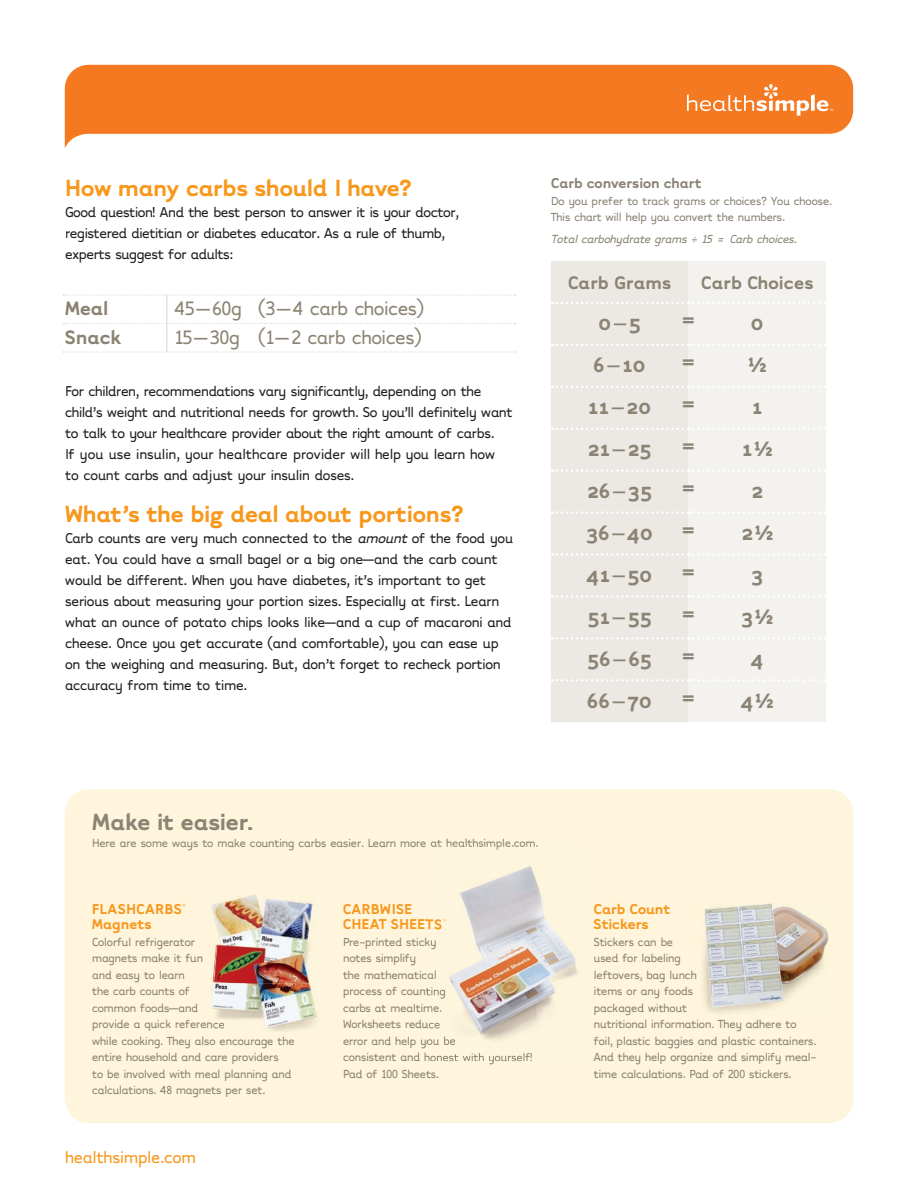
<style>
.page{position:relative;width:918px;height:1188px;background:#fff}
.page>*{position:absolute;margin:0;border:0;box-sizing:border-box;transform-origin:0 0}
.t1{font:27px "HS Tarzana 65 Bold Fancy";letter-spacing:-.015em;color:#f7981d}
.t2{font:27px "HS Tarzana 65 Bold Fancy";letter-spacing:-.015em;color:#8b8474}
.t3{font:24px "HS Tarzana 65 Bold Fancy";color:#8b8474}
.t4{font:24px/42px "HS Tarzana 65 Bold Fancy";color:#8b8474;text-align:justify;scale:1.2 1}
.t5{font:22.5px "HS Tarzana 50 Roman Simple";letter-spacing:-.015em;color:#8b8474}
.t6{font:22.5px "HS Tarzana 70 Heavy Simple";letter-spacing:-.015em;color:#8b8474}
.t7{font:21px "HS Tarzana 65 Bold Fancy";color:#8b8474}
.t8{font:19.5px "HS Tarzana 50 Roman Simple";letter-spacing:-.01em;color:#f7981d}
.t9{font:16.5px/21px "HS Tarzana 50 Roman Simple";letter-spacing:-.015em;color:#231f20}
.t10{font:16.5px/15px "HS Tarzana 70 Heavy Simple";color:#f7981d}
.t11{font:16.5px "HS Tarzana 70 Heavy Simple";letter-spacing:-.01em;color:#8b8474}
.t12{font:13.5px/16.5px "HS Tarzana 50 Roman Simple";letter-spacing:-.015em;color:#8b8474}
.t13{font:italic 13.5px "HS Tarzana 50 Roman Simple";letter-spacing:-.015em;color:#8b8474}
.s1{font-style:italic}
</style>
<div class="page">
<div style="left:65px;top:789px;width:788px;height:334px;background:#fef5dc;border-radius:25px"></div>
<svg style="left:65px;top:65px;width:788px;height:83px;fill:#f47921"></svg>
<svg style="left:63px;top:294px;width:453px;height:2px"></svg>
<svg style="left:63px;top:323px;width:453px;height:1px"></svg>
<svg style="left:63px;top:351px;width:453px;height:2px"></svg>
<hr style="left:167px;top:295px;width:1px;height:57px;background:#d9d3cc">
<div style="left:551px;top:261px;width:137px;height:461px;background:#ece9e5"></div>
<div style="left:688px;top:261px;width:138px;height:461px;background:#f3f2ef"></div>
<svg style="left:552px;top:344px;width:274px;height:2px"></svg>
<svg style="left:552px;top:386px;width:274px;height:2px"></svg>
<svg style="left:552px;top:428px;width:274px;height:2px"></svg>
<svg style="left:552px;top:469px;width:274px;height:3px"></svg>
<svg style="left:552px;top:511px;width:274px;height:3px"></svg>
<svg style="left:552px;top:553px;width:274px;height:3px"></svg>
<svg style="left:552px;top:595px;width:274px;height:3px"></svg>
<svg style="left:552px;top:637px;width:274px;height:3px"></svg>
<svg style="left:552px;top:302px;width:274px;height:2px"></svg>
<svg style="left:552px;top:679px;width:274px;height:3px"></svg>
<svg style="left:687px;top:84px;width:146px;height:32px;background:#f5924a"></svg>
<img style="left:211px;top:903px;width:106px;height:128px">
<img style="left:211px;top:1028px;width:14px;height:3px">
<img style="left:212px;top:895px;width:99px;height:88px">
<img style="left:211px;top:983px;width:105px;height:45px">
<img style="left:431px;top:845px;width:107px;height:5px">
<img style="left:428px;top:919px;width:18px;height:10px">
<svg style="left:428px;top:940px;width:8px;height:9px"></svg>
<svg style="left:428px;top:970px;width:8px;height:9px"></svg>
<img style="left:428px;top:987px;width:17px;height:12px">
<img style="left:428px;top:1006px;width:14px;height:6px">
<svg style="left:428px;top:1022px;width:12px;height:6px"></svg>
<img style="left:428px;top:1036px;width:27px;height:9px">
<img style="left:428px;top:1053px;width:104px;height:8px">
<img style="left:449px;top:866px;width:127px;height:168px">
<img style="left:703px;top:910px;width:126px;height:103px">
<img style="left:705px;top:903px;width:122px;height:104px">
<h1 class="t1" style="left:65px;top:171px;width:349px">How many carbs should I have?</h1>
<p class="t9" style="left:65px;top:201px;width:395px">Good question! And the best person to answer it is your doctor, registered dietitian or diabetes educator. As a rule of thumb, experts suggest for adults:</p>
<h3 class="t6" style="left:65px;top:294px;width:45px">Meal</h3>
<h3 class="t5" style="left:174px;top:294px;width:251px">45 – 60g (3 – 4 carb choices)</h3>
<h3 class="t6" style="left:65px;top:323px;width:59px">Snack</h3>
<h3 class="t5" style="left:174px;top:323px;width:249px">15 – 30g (1 – 2 carb choices)</h3>
<p class="t9" style="left:65px;top:380px;width:449px">For children, recommendations vary significantly, depending on the child’s weight and nutritional needs for growth. So you’ll definitely want to talk to your healthcare provider about the right amount of carbs.<br>If you use insulin, your healthcare provider will help you learn how to count carbs and adjust your insulin doses.</p>
<h1 class="t1" style="left:65px;top:497px;width:401px">What’s the big deal about portions?</h1>
<p class="t9" style="left:65px;top:527px;width:450px">Carb counts are very much connected to the <span class="s1">amount</span> of the food you eat. You could have a small bagel or a big one—and the carb count would be different. When you have diabetes, it’s important to get serious about measuring your portion sizes. Especially at first. Learn what an ounce of potato chips looks like—and a cup of macaroni and cheese. Once you get accurate (and comfortable), you can ease up on the weighing and measuring. But, don’t forget to recheck portion accuracy from time to time.</p>
<p class="t11" style="left:551px;top:173px;width:153px">Carb conversion chart</p>
<p class="t12" style="left:551px;top:192px;width:282px">Do you prefer to track grams or choices? You choose.<br>This chart will help you convert the numbers.</p>
<p class="t13" style="left:551px;top:230px;width:247px">Total carbohydrate grams ÷ 15 = Carb choices.</p>
<p class="t7" style="left:568px;top:269px;width:105px">Carb Grams</p>
<p class="t7" style="left:701px;top:269px;width:115px">Carb Choices</p>
<h2 class="t3" style="left:598px;top:308px;width:44px">0 – 5</h2>
<h2 class="t3" style="left:751px;top:308px;width:15px">0</h2>
<h2 class="t3" style="left:593px;top:350px;width:54px">6 – 10</h2>
<h2 class="t3" style="left:748px;top:350px;width:20px">½</h2>
<h2 class="t3" style="left:588px;top:392px;width:65px">11 – 20</h2>
<h2 class="t3" style="left:752px;top:392px;width:12px">1</h2>
<h2 class="t3" style="left:588px;top:434px;width:65px">21 – 25</h2>
<h2 class="t3" style="left:742px;top:434px;width:32px">1½</h2>
<h2 class="t3" style="left:587px;top:476px;width:66px">26 – 35</h2>
<h2 class="t3" style="left:751px;top:476px;width:13px">2</h2>
<h2 class="t3" style="left:586px;top:517px;width:69px">36 – 40</h2>
<h2 class="t3" style="left:741px;top:517px;width:33px">2½</h2>
<h2 class="t3" style="left:587px;top:559px;width:68px">41 – 50</h2>
<h2 class="t3" style="left:751px;top:559px;width:14px">3</h2>
<h2 class="t3" style="left:588px;top:601px;width:66px">51 – 55</h2>
<h2 class="t3" style="left:741px;top:601px;width:34px">3½</h2>
<h2 class="t3" style="left:587px;top:643px;width:66px">56 – 65</h2>
<h2 class="t3" style="left:751px;top:643px;width:14px">4</h2>
<h2 class="t3" style="left:587px;top:686px;width:67px">66 – 70</h2>
<h2 class="t3" style="left:741px;top:686px;width:35px">4½</h2>
<h2 class="t4" style="left:681px;top:297px;width:14px">= = = = = = = = = =</h2>
<h1 class="t2" style="left:92px;top:805px;width:163px">Make it easier.</h1>
<p class="t12" style="left:92px;top:834px;width:448px">Here are some ways to make counting carbs easier. Learn more at healthsimple.com.</p>
<p class="t10" style="left:92px;top:901px;width:95px">FLASHCARBS®<br>Magnets</p>
<p class="t12" style="left:92px;top:933px;width:204px">Colorful refrigerator<br>magnets make it fun<br>and easy to learn<br>the carb counts of<br>common foods—and<br>provide a quick reference<br>while cooking. They also encourage the entire household and care providers<br>to be involved with meal planning and calculations. 48 magnets per set.</p>
<p class="t8" style="left:65px;top:1145px;width:132px">healthsimple.com</p>
<p class="t10" style="left:343px;top:901px;width:105px">CARBWISE<br>CHEAT SHEETS™</p>
<p class="t12" style="left:343px;top:933px;width:114px">Pre-printed sticky notes simplify<br>the mathematical process of counting carbs at mealtime.<br>Worksheets reduce error and help you be</p>
<p class="t12" style="left:343px;top:1065px;width:97px">Pad of 100 Sheets.</p>
<p class="t10" style="left:594px;top:901px;width:79px">Carb Count<br>Stickers</p>
<p class="t12" style="left:594px;top:933px;width:224px">Stickers can be<br>used for labeling<br>leftovers, bag lunch<br>items or any foods<br>packaged without<br>nutritional information. They adhere to foil, plastic baggies and plastic containers.<br>And they help organize and simplify meal&shy;time calculations. Pad of 200 stickers.</p>
</div>
